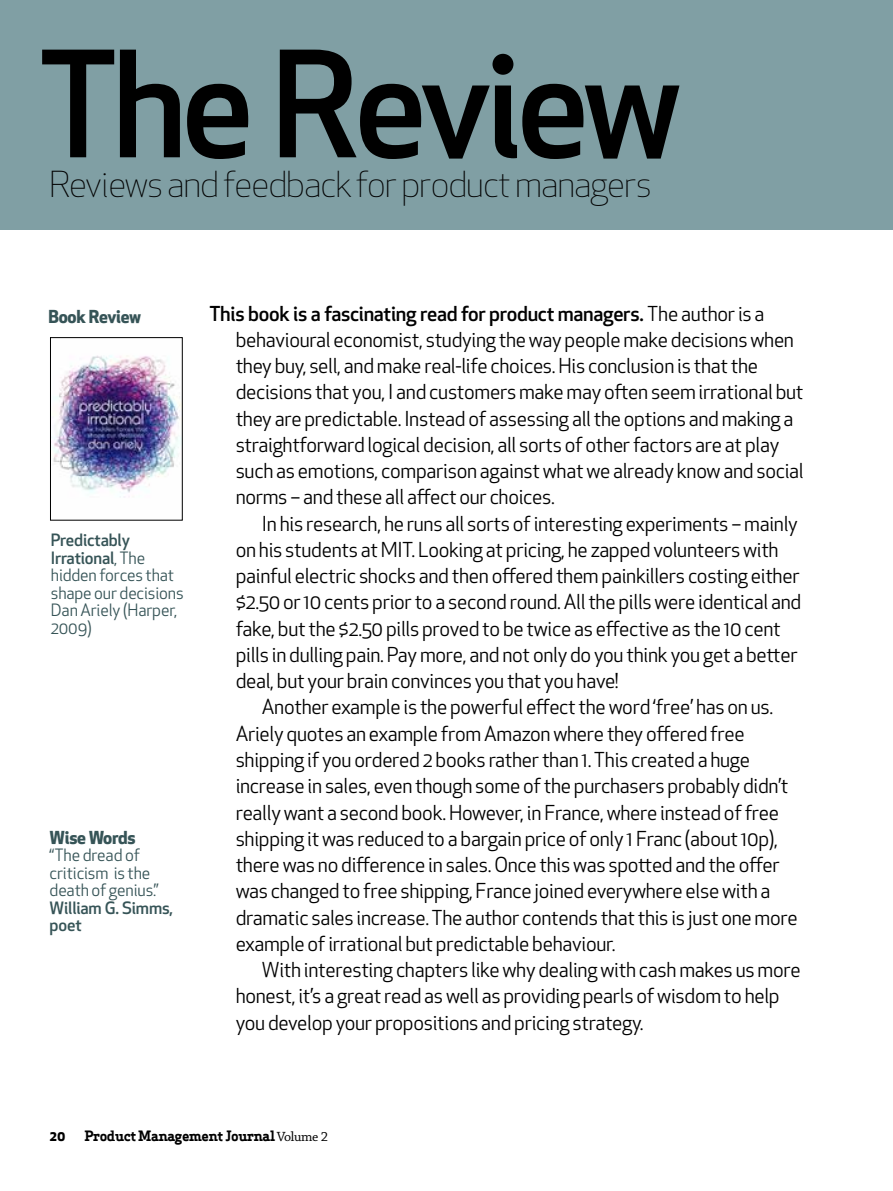
<style>
.page{position:relative;width:893px;height:1191px;background:#fff}
.page>*{position:absolute;margin:0;border:0;box-sizing:border-box;transform-origin:0 0}
.t1{font:500 143.5px "Apex New";letter-spacing:-.04em;color:#000}
.t2{font:300 35px "Apex New";letter-spacing:-.025em;color:#000}
.t3{font:20.12px/26.2px "Apex New";letter-spacing:-.015em;color:#000}
.t4{font:700 17.5px "Apex New";letter-spacing:-.02em;color:#365457}
.t5{font:16.62px/17.5px "Apex New";letter-spacing:-.01em;color:#365457}
.t6{font:500 16.62px/17.5px "Apex New";letter-spacing:-.01em;color:#365457}
.t7{font:700 14px "Apex Serif";letter-spacing:-.025em;color:#000}
.t8{font:700 14px "Apex New";color:#000}
.s1{font-weight:500}
.s2{font-family:"Chaparral Pro";font-weight:400}
</style>
<div class="page">
<div style="left:0;top:0;width:893px;height:229px;background:#809fa4"></div>
<img style="left:53px;top:355px;width:128px;height:143px">
<div style="left:50px;top:337px;width:133px;height:183px;border:1px solid #000"></div>
<h1 class="t1" style="left:38px;top:9px;width:645px">The Review</h1>
<h2 class="t2" style="left:50px;top:162px;width:603px">Reviews and feedback for product managers</h2>
<p class="t4" style="left:49px;top:304px;width:94px">Book Review</p>
<p class="t5" style="left:51px;top:531px;width:134px"><span class="s1">Predictably<br>Irrational</span>, The hidden forces that shape our decisions<br>Dan Ariely (Harper,<br>2009)</p>
<p class="t4" style="left:50px;top:824px;width:88px">Wise Words</p>
<p class="t5" style="left:50px;top:846px;width:110px">“The dread of criticism is the death of genius.”</p>
<p class="t6" style="left:50px;top:898px;width:125px">William G. Simms, poet</p>
<p class="t3" style="left:236px;top:300px;width:570px;text-indent:-26px"><span class="s1">This book is a fascinating read for product managers.</span> The author is a behavioural economist, studying the way people make decisions when they buy, sell, and make real-life choices. His conclusion is that the decisions that you, I and customers make may often seem irrational but they are predictable. Instead of assessing all the options and making a straightforward logical decision, all sorts of other factors are at play such as emotions, comparison against what we already know and social norms – and these all affect our choices.</p>
<p class="t3" style="left:236px;top:510px;width:567px;text-indent:26px">In his research, he runs all sorts of interesting experiments – mainly on his students at MIT. Looking at pricing, he zapped volunteers with painful electric shocks and then offered them painkillers costing either $2.50 or 10 cents prior to a second round. All the pills were identical and fake, but the $2.50 pills proved to be twice as effective as the 10 cent pills in dulling pain. Pay more, and not only do you think you get a better deal, but your brain convinces you that you have!</p>
<p class="t3" style="left:236px;top:694px;width:564px;text-indent:26px">Another example is the powerful effect the word ‘free’ has on us.<br>Ariely quotes an example from Amazon where they offered free shipping if you ordered 2 books rather than 1. This created a huge increase in sales, even though some of the purchasers probably didn’t really want a second book. However, in France, where instead of free shipping it was reduced to a bargain price of only 1 Franc (about 10p), there was no difference in sales. Once this was spotted and the offer was changed to free shipping, France joined everywhere else with a dramatic sales increase. The author contends that this is just one more example of irrational but predictable behaviour.</p>
<p class="t3" style="left:236px;top:956px;width:566px;text-indent:26px">With interesting chapters like why dealing with cash makes us more honest, it’s a great read as well as providing pearls of wisdom to help you develop your propositions and pricing strategy.</p>
<p class="t8" style="left:50px;top:1126px;width:17px">20</p>
<p class="t7" style="left:85px;top:1127px;width:245px">Product Management Journal<span class="s2">Volume 2</span></p>
</div>
